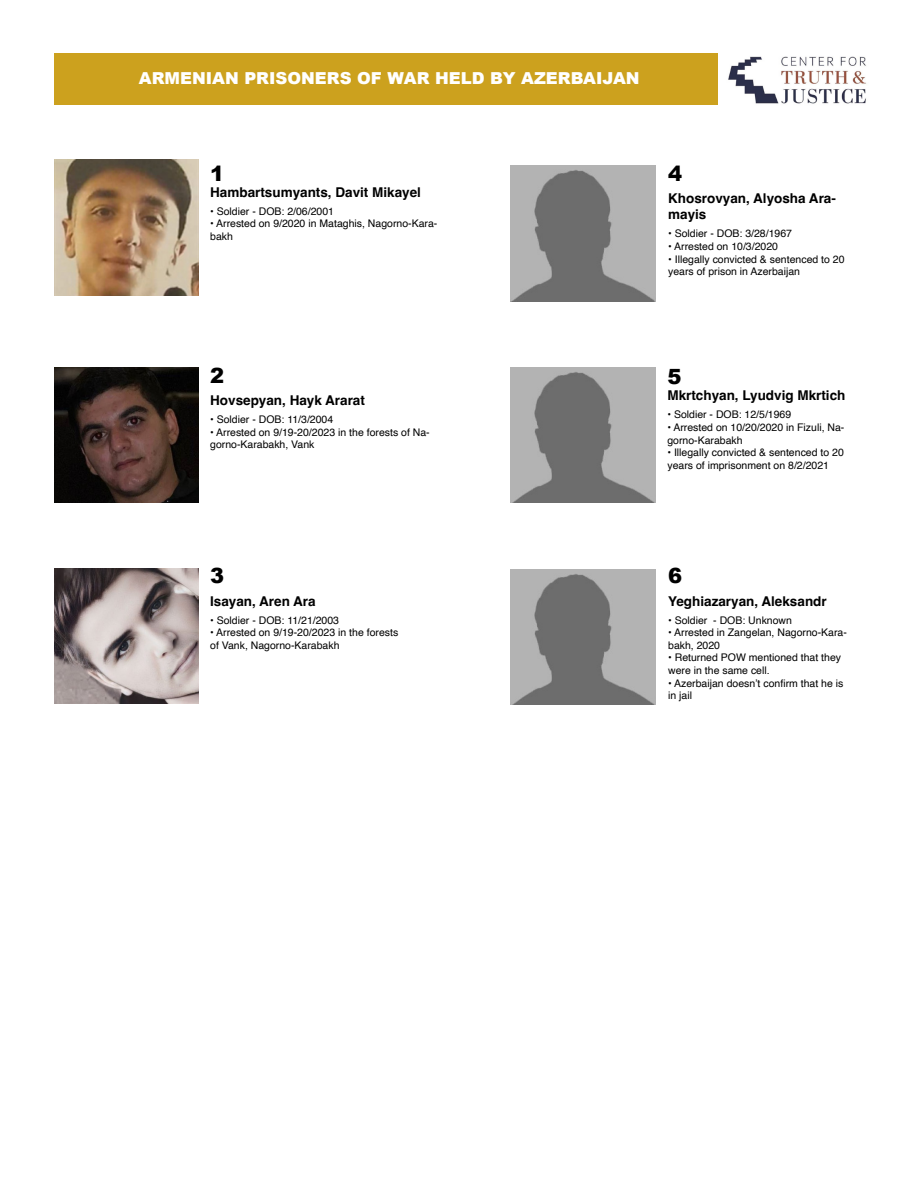
<style>
.page{position:relative;width:918px;height:1188px;background:#fff}
.page>*{position:absolute;margin:0;border:0;box-sizing:border-box;transform-origin:0 0}
.t1{font:900 21px "Arial";color:#000}
.t2{font:900 16.5px "Arial";color:#fff}
.t3{font:700 13.5px/16.2px "Helvetica";color:#000}
.t4{font:10.5px/12.6px "Helvetica";color:#000}
</style>
<div class="page">
<div style="left:54px;top:53px;width:810px;height:52px;background:#cca11e"></div>
<img style="left:718px;top:53px;width:148px;height:52px">
<img style="left:54px;top:160px;width:145px;height:135px">
<img style="left:54px;top:368px;width:145px;height:135px">
<img style="left:54px;top:568px;width:145px;height:135px">
<img style="left:511px;top:569px;width:145px;height:136px">
<img style="left:511px;top:368px;width:145px;height:135px">
<img style="left:511px;top:166px;width:145px;height:135px">
<h2 class="t2" style="left:139px;top:66px;width:502px">ARMENIAN PRISONERS OF WAR HELD BY AZERBAIJAN</h2>
<h1 class="t1" style="left:210px;top:158px;width:16px">1</h1>
<p class="t3" style="left:210px;top:186px;width:212px">Hambartsumyants, Davit Mikayel</p>
<p class="t4" style="left:210px;top:205px;width:125px">• Soldier - DOB: 2/06/2001</p>
<p class="t4" style="left:210px;top:218px;width:229px">• Arrested on 9/2020 in Mataghis, Nagorno-Kara&shy;bakh</p>
<h1 class="t1" style="left:668px;top:158px;width:16px">4</h1>
<p class="t3" style="left:668px;top:192px;width:169px">Khosrovyan, Alyosha Ara&shy;mayis</p>
<p class="t4" style="left:668px;top:228px;width:125px">• Soldier - DOB: 3/28/1967</p>
<p class="t4" style="left:668px;top:240px;width:111px">• Arrested on 10/3/2020</p>
<p class="t4" style="left:668px;top:253px;width:178px">• Illegally convicted &amp; sentenced to 20 years of prison in Azerbaijan</p>
<h1 class="t1" style="left:210px;top:360px;width:16px">2</h1>
<p class="t3" style="left:210px;top:394px;width:156px">Hovsepyan, Hayk Ararat</p>
<p class="t4" style="left:210px;top:413px;width:125px">• Soldier - DOB: 11/3/2004</p>
<p class="t4" style="left:210px;top:426px;width:221px">• Arrested on 9/19-20/2023 in the forests of Na&shy;gorno-Karabakh, Vank</p>
<h1 class="t1" style="left:667px;top:361px;width:16px">5</h1>
<p class="t3" style="left:667px;top:389px;width:180px">Mkrtchyan, Lyudvig Mkrtich</p>
<p class="t4" style="left:667px;top:409px;width:125px">• Soldier - DOB: 12/5/1969</p>
<p class="t4" style="left:667px;top:421px;width:179px">• Arrested on 10/20/2020 in Fizuli, Na&shy;gorno-Karabakh</p>
<p class="t4" style="left:667px;top:446px;width:178px">• Illegally convicted &amp; sentenced to 20 years of imprisonment on 8/2/2021</p>
<h1 class="t1" style="left:210px;top:560px;width:16px">3</h1>
<p class="t3" style="left:210px;top:594px;width:107px">Isayan, Aren Ara</p>
<p class="t4" style="left:210px;top:614px;width:130px">• Soldier - DOB: 11/21/2003</p>
<p class="t4" style="left:210px;top:627px;width:190px">• Arrested on 9/19-20/2023 in the forests of Vank, Nagorno-Karabakh</p>
<h1 class="t1" style="left:668px;top:560px;width:16px">6</h1>
<p class="t3" style="left:668px;top:594px;width:160px">Yeghiazaryan, Aleksandr</p>
<p class="t4" style="left:668px;top:614px;width:125px">• Soldier - DOB: Unknown</p>
<p class="t4" style="left:668px;top:626px;width:180px">• Arrested in Zangelan, Nagorno-Kara&shy;bakh, 2020</p>
<p class="t4" style="left:668px;top:652px;width:174px">• Returned POW mentioned that they were in the same cell.</p>
<p class="t4" style="left:668px;top:677px;width:177px">• Azerbaijan doesn’t confirm that he is in jail</p>
</div>
